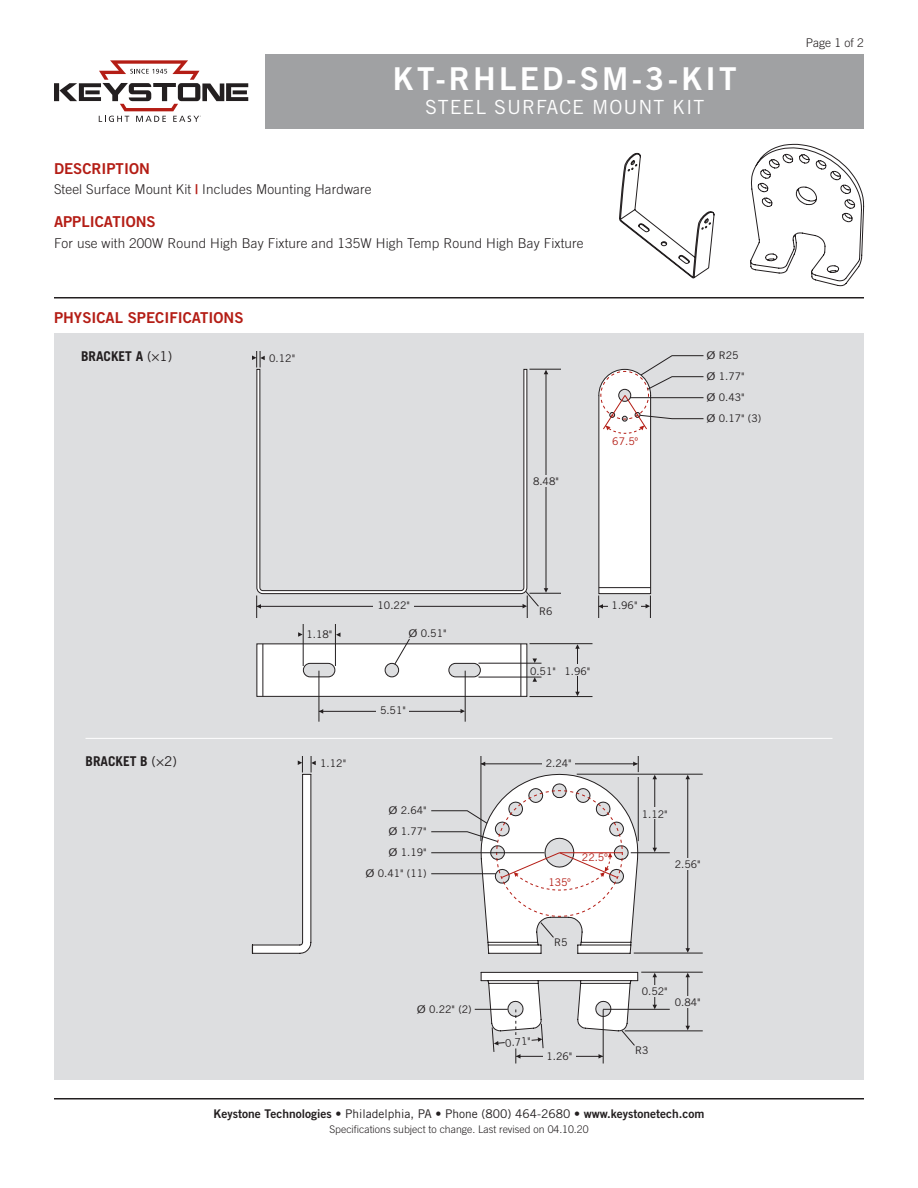
<style>
.page{position:relative;width:918px;height:1188px;background:#fff}
.page>*{position:absolute;margin:0;border:0;box-sizing:border-box;transform-origin:0 0}
.t1{font:31.5px "Trade Gothic Bold Two";letter-spacing:.1em;color:#fff}
.SubTitle{font:19.5px "Trade Gothic";letter-spacing:.05em;color:#fff}
.Heading_01{font:15px "Trade Gothic Bold Two";color:#b41d15}
.Text_After_Descripti{font:300 13.5px "Trade Gothic";letter-spacing:.01em;color:#231f20}
.Heading_02{font:700 13.5px "Trade Gothic";color:#231f20}
.t2{font:12px "Trade Gothic Bold Two";color:#231f20}
.Page{font:300 12px "Trade Gothic";color:#231f20}
.Art_Callout{font:10.5px "Trade Gothic";color:#231f20}
.Rev{font:300 10.5px "Trade Gothic";color:#231f20}
.Art_Callout_Right{font:10.5px "Trade Gothic";color:#231f20;scale:1.3 1}
.Art_Callout_Left{font:10.5px "Trade Gothic";color:#231f20;scale:1.3 1}
.Art_Callout_Left-2{font:10.5px "Trade Gothic";color:#231f20}
.Art_Callout-2{font:10.5px "Trade Gothic";color:#b41d15}
.Art_Callout-3{font:10.5px "Trade Gothic";color:#231f20;scale:1.3 1}
.s1{font-family:"Trade Gothic Bold Two";font-weight:400;color:#b41d15}
.s2{font-weight:400}
.s3{font-family:"Trade Gothic"}
</style>
<div class="page">
<hr style="left:54px;top:1098px;width:810px;height:2px;background:#231f20">
<div style="left:266px;top:54px;width:598px;height:74px;background:#a0a1a3"></div>
<hr style="left:54px;top:297px;width:810px;height:1px;background:#231f20">
<svg style="left:619px;top:153px;width:96px;height:126px"></svg>
<svg style="left:750px;top:144px;width:114px;height:142px"></svg>
<div style="left:54px;top:333px;width:810px;height:747px;background:#dddee0"></div>
<hr style="left:625px;top:1031px;width:78px;height:1px;background:#231f20">
<hr style="left:603px;top:1009px;width:67px;height:1px;background:#231f20">
<hr style="left:641px;top:972px;width:62px;height:1px;background:#231f20">
<svg style="left:652px;top:973px;width:5px;height:4px"></svg>
<svg style="left:686px;top:1026px;width:4px;height:4px"></svg>
<svg style="left:652px;top:1005px;width:5px;height:4px"></svg>
<hr style="left:687px;top:975px;width:1px;height:52px;background:#231f20">
<hr style="left:654px;top:975px;width:1px;height:31px;background:#231f20">
<div style="left:674px;top:996px;width:27px;height:12px;background:#dddee0"></div>
<div style="left:641px;top:985px;width:27px;height:12px;background:#dddee0"></div>
<svg style="left:480px;top:972px;width:158px;height:92px"></svg>
<hr style="left:475px;top:1009px;width:33px;height:1px;background:#231f20">
<svg style="left:252px;top:756px;width:64px;height:198px"></svg>
<hr style="left:631px;top:852px;width:39px;height:1px;background:#231f20">
<hr style="left:577px;top:774px;width:126px;height:1px;background:#231f20">
<hr style="left:634px;top:953px;width:69px;height:1px;background:#231f20">
<svg style="left:652px;top:775px;width:5px;height:4px"></svg>
<svg style="left:652px;top:848px;width:5px;height:4px"></svg>
<svg style="left:686px;top:948px;width:4px;height:5px"></svg>
<hr style="left:654px;top:777px;width:1px;height:72px;background:#231f20">
<hr style="left:687px;top:777px;width:1px;height:172px;background:#231f20">
<div style="left:641px;top:807px;width:27px;height:12px;background:#dddee0"></div>
<div style="left:674px;top:858px;width:27px;height:12px;background:#dddee0"></div>
<svg style="left:431px;top:756px;width:208px;height:198px"></svg>
<svg style="left:598px;top:355px;width:106px;height:263px"></svg>
<svg style="left:256px;top:369px;width:272px;height:225px"></svg>
<svg style="left:252px;top:351px;width:13px;height:17px"></svg>
<hr style="left:530px;top:593px;width:31px;height:1px;background:#231f20">
<hr style="left:530px;top:369px;width:31px;height:1px;background:#231f20">
<hr style="left:546px;top:372px;width:1px;height:217px;background:#231f20">
<div style="left:532px;top:475px;width:28px;height:12px;background:#dddee0"></div>
<hr style="left:257px;top:606px;width:267px;height:1px;background:#231f20">
<svg style="left:256px;top:596px;width:5px;height:22px"></svg>
<div style="left:374px;top:598px;width:40px;height:14px;background:#dddee0"></div>
<svg style="left:523px;top:588px;width:25px;height:30px"></svg>
<div style="left:257px;top:644px;width:270px;height:52px;background:#fff"></div>
<div style="left:256px;top:644px;width:271px;height:53px;border:1px solid #231f20"></div>
<div style="left:303px;top:663px;width:32px;height:14px;background:#dddee0;border-radius:7px"></div>
<div style="left:303px;top:663px;width:32px;height:14px;border:1px solid #231f20;border-radius:7px"></div>
<div style="left:449px;top:663px;width:31px;height:14px;background:#dddee0;border-radius:7px"></div>
<div style="left:448px;top:663px;width:33px;height:14px;border:1px solid #231f20;border-radius:7px"></div>
<div style="left:385px;top:663px;width:14px;height:14px;background:#dddee0;border-radius:50%"></div>
<div style="left:385px;top:663px;width:14px;height:14px;border:1px solid #231f20;border-radius:50%"></div>
<hr style="left:262px;top:644px;width:1px;height:52px;background:#231f20">
<hr style="left:520px;top:644px;width:1px;height:52px;background:#231f20">
<svg style="left:460px;top:709px;width:5px;height:4px"></svg>
<svg style="left:298px;top:632px;width:5px;height:5px"></svg>
<hr style="left:319px;top:671px;width:1px;height:51px;background:#231f20">
<hr style="left:319px;top:711px;width:142px;height:1px;background:#231f20">
<svg style="left:319px;top:709px;width:4px;height:5px"></svg>
<svg style="left:336px;top:632px;width:4px;height:5px"></svg>
<div style="left:376px;top:704px;width:34px;height:13px;background:#dddee0"></div>
<hr style="left:465px;top:671px;width:1px;height:51px;background:#231f20">
<hr style="left:335px;top:624px;width:1px;height:42px;background:#231f20">
<hr style="left:303px;top:624px;width:1px;height:42px;background:#231f20">
<hr style="left:530px;top:696px;width:62px;height:1px;background:#231f20">
<hr style="left:530px;top:643px;width:62px;height:1px;background:#231f20">
<hr style="left:478px;top:663px;width:64px;height:1px;background:#231f20">
<hr style="left:478px;top:677px;width:64px;height:1px;background:#231f20">
<svg style="left:532px;top:677px;width:5px;height:5px"></svg>
<svg style="left:575px;top:644px;width:5px;height:5px"></svg>
<svg style="left:532px;top:658px;width:5px;height:5px"></svg>
<hr style="left:577px;top:646px;width:1px;height:47px;background:#231f20">
<div style="left:564px;top:664px;width:27px;height:12px;background:#dddee0"></div>
<svg style="left:394px;top:638px;width:16px;height:27px"></svg>
<hr style="left:86px;top:738px;width:746px;height:1px;background:#fff">
<svg style="left:54px;top:60px;width:194px;height:62px"></svg>
<p class="t1" style="left:393px;top:60px;width:345px">KT-RHLED-SM-3-KIT</p>
<p class="SubTitle" style="left:425px;top:95px;width:281px">STEEL SURFACE MOUNT KIT</p>
<p class="Heading_01" style="left:54px;top:159px;width:97px">DESCRIPTION</p>
<p class="Text_After_Descripti" style="left:54px;top:182px;width:319px">Steel Surface Mount Kit <span class="s1">|</span> Includes Mounting Hardware</p>
<p class="Heading_01" style="left:54px;top:213px;width:103px">APPLICATIONS</p>
<p class="Text_After_Descripti" style="left:54px;top:235px;width:531px">For use with 200W Round High Bay Fixture and 135W High Temp Round High Bay Fixture</p>
<p class="Heading_01" style="left:54px;top:308px;width:191px">PHYSICAL SPECIFICATIONS</p>
<p class="Heading_02" style="left:81px;top:348px;width:93px">BRACKET A <span class="s2">(×1)</span></p>
<p class="Art_Callout_Left-2" style="left:269px;top:352px;width:27px">0.12"</p>
<p class="Art_Callout" style="left:533px;top:475px;width:27px">8.48"</p>
<p class="Art_Callout-2" style="left:612px;top:435px;width:27px">67.5º</p>
<p class="Art_Callout_Left" style="left:706px;top:349px;width:26px">Ø R25</p>
<p class="Art_Callout_Left" style="left:706px;top:370px;width:31px">Ø 1.77"</p>
<p class="Art_Callout_Left" style="left:706px;top:391px;width:31px">Ø 0.43"</p>
<p class="Art_Callout_Left" style="left:706px;top:412px;width:44px">Ø 0.17" (3)</p>
<p class="Heading_02" style="left:86px;top:753px;width:93px">BRACKET B <span class="s2">(×2)</span></p>
<p class="Art_Callout" style="left:307px;top:628px;width:27px">1.18"</p>
<p class="Art_Callout" style="left:378px;top:599px;width:34px">10.22"</p>
<p class="Art_Callout-3" style="left:408px;top:627px;width:31px">Ø 0.51"</p>
<p class="Art_Callout_Left-2" style="left:320px;top:757px;width:27px">1.12"</p>
<p class="Art_Callout" style="left:380px;top:704px;width:27px">5.51"</p>
<p class="Art_Callout_Right" style="left:388px;top:804px;width:31px">Ø 2.64"</p>
<p class="Art_Callout_Right" style="left:388px;top:825px;width:31px">Ø 1.77"</p>
<p class="Art_Callout_Right" style="left:388px;top:846px;width:31px">Ø 1.19"</p>
<p class="Art_Callout_Right" style="left:365px;top:867px;width:49px">Ø 0.41" (11)</p>
<p class="Art_Callout_Right" style="left:417px;top:1003px;width:44px">Ø 0.22" (2)</p>
<p class="Art_Callout_Left-2" style="left:539px;top:605px;width:15px">R6</p>
<p class="Art_Callout" style="left:530px;top:664px;width:27px">0.51"</p>
<p class="Art_Callout" style="left:565px;top:664px;width:27px">1.96"</p>
<p class="Art_Callout" style="left:612px;top:599px;width:27px">1.96"</p>
<p class="Art_Callout" style="left:546px;top:757px;width:27px">2.24"</p>
<p class="Art_Callout-2" style="left:548px;top:876px;width:24px">135º</p>
<p class="Art_Callout-2" style="left:582px;top:851px;width:27px">22.5º</p>
<p class="Art_Callout_Left-2" style="left:554px;top:936px;width:15px">R5</p>
<p class="Art_Callout" style="left:505px;top:1036px;width:27px;rotate:-5deg">0.71"</p>
<p class="Art_Callout" style="left:547px;top:1050px;width:27px">1.26"</p>
<p class="Art_Callout" style="left:642px;top:807px;width:27px">1.12"</p>
<p class="Art_Callout" style="left:675px;top:858px;width:27px">2.56"</p>
<p class="Art_Callout" style="left:642px;top:985px;width:27px">0.52"</p>
<p class="Art_Callout" style="left:675px;top:996px;width:27px">0.84"</p>
<p class="Art_Callout_Left-2" style="left:635px;top:1044px;width:15px">R3</p>
<p class="t2" style="left:214px;top:1106px;width:492px">Keystone Technologies <span class="s3">• Philadelphia, PA • Phone (800) 464-2680 •</span> www.keystonetech.com</p>
<p class="Rev" style="left:329px;top:1123px;width:261px">Specifications subject to change. Last revised on 04.10.20</p>
<p class="Page" style="left:806px;top:36px;width:60px">Page 1 of 2</p>
</div>
